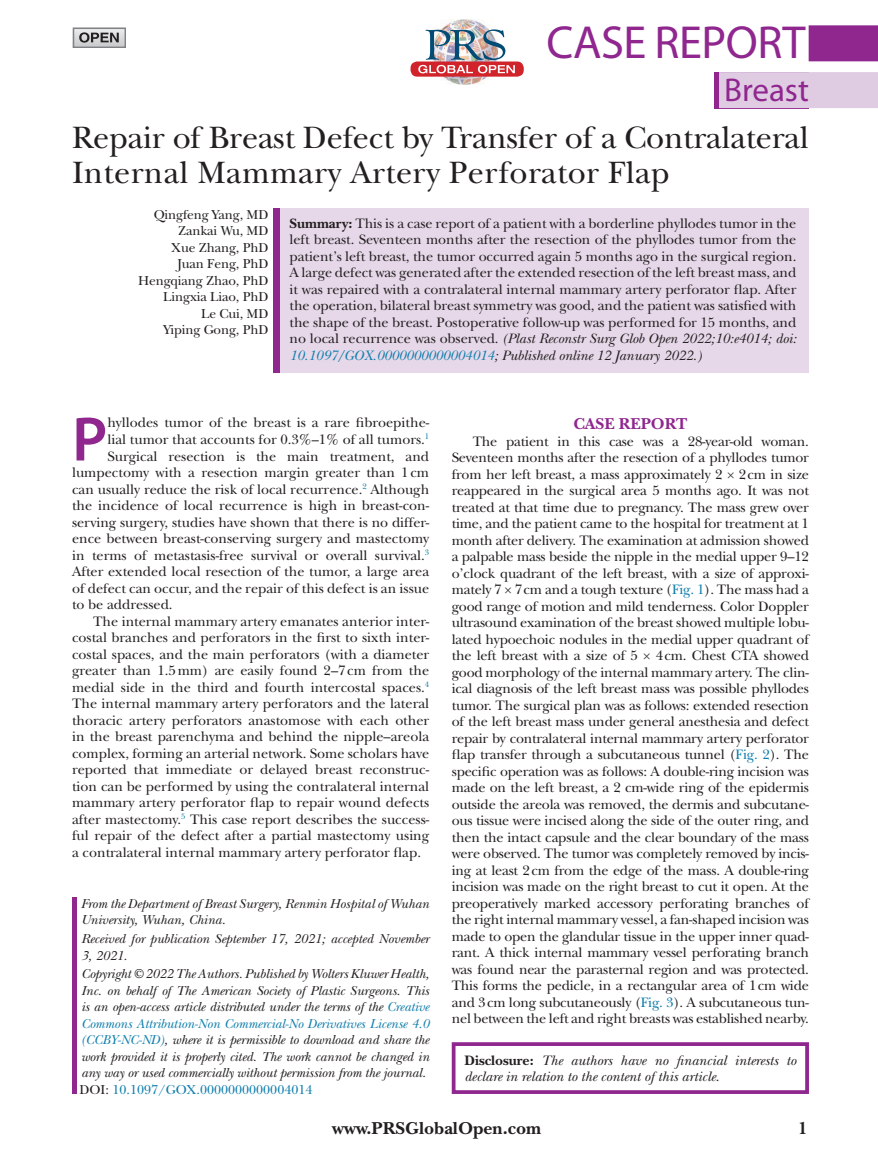
<style>
.page{position:relative;width:878px;height:1175px;background:#fff}
.page>*{position:absolute;margin:0;border:0;box-sizing:border-box;transform-origin:0 0}
.t1{font:600 63.15px "Myriad Pro";color:#8f278f}
.t2{font:46.5px "Myriad Pro";letter-spacing:-.01em;color:#8f278f}
.t3{font:33px "Myriad Pro";color:#8f278f}
.t4{font:32.25px/34.5px "New Baskerville Std";letter-spacing:-.005em;color:#231f20}
.t5{font:700 18px "New Baskerville Std";color:#231f20}
.t6{font:700 16.5px "New Baskerville Std";color:#8f278f}
.t7{font:14.25px/16.5px "New Baskerville Std";color:#231f20;text-align:justify}
.t8{font:italic 14.25px/16.5px "New Baskerville Std";color:#231f20}
.t9{font:italic 13.5px/16.5px "New Baskerville Std";letter-spacing:-.005em;color:#231f20}
.t10{font:13.5px/16.5px "New Baskerville Std";letter-spacing:-.01em;color:#231f20;text-align:right}
.s1{font-weight:700}
.s2{font-style:italic}
.s3{font-style:italic;color:#0f7eac}
.s4{color:#0f7eac}
.s5{font-style:normal}
.s6{font-style:normal;color:#0f7eac}
.s7{font-weight:700;font-style:normal}
</style>
<div class="page">
<div style="left:73px;top:28px;width:52px;height:20px;border:2px solid #808285"></div>
<svg style="left:79px;top:32px;width:40px;height:11px"></svg>
<div style="left:714px;top:72px;width:94px;height:36px;background:#8f278f"></div>
<div style="left:719px;top:72px;width:159px;height:36px;background:#dfcce3"></div>
<hr style="left:72px;top:897px;width:4px;height:33px;background:#8f278f">
<hr style="left:72px;top:930px;width:4px;height:35px;background:#8f278f">
<hr style="left:72px;top:965px;width:4px;height:113px;background:#8f278f">
<hr style="left:72px;top:1074px;width:4px;height:20px;background:#8f278f">
<div style="left:452px;top:1042px;width:356px;height:52px;border:4px solid #8f278f"></div>
<div style="left:274px;top:126px;width:534px;height:247px;background:#e6d8e9"></div>
<div style="left:274px;top:205px;width:6px;height:168px;background:#8f278f"></div>
<div style="left:72px;top:126px;width:736px;height:82px;background:#fff"></div>
<div style="left:808px;top:25px;width:70px;height:36px;background:#8f278f"></div>
<img style="left:441px;top:20px;width:48px;height:64px">
<div style="left:410px;top:61px;width:113px;height:16px;background:#d1232a;border-radius:7px"></div>
<img style="left:418px;top:29px;width:97px;height:44px">
<h2 class="t2" style="left:546px;top:14px;width:260px">CASE REPORT</h2>
<h3 class="t3" style="left:724px;top:69px;width:86px">BREAST</h3>
<h3 class="t4" style="left:72px;top:121px;width:738px">Repair of Breast Defect by Transfer of a Contralateral<br>Internal Mammary Artery Perforator Flap</h3>
<p class="t10" style="left:138px;top:206px;width:132px">Qingfeng Yang, MD<br>Zankai Wu, MD<br>Xue Zhang, PhD<br>Juan Feng, PhD<br>Hengqiang Zhao, PhD<br>Lingxia Liao, PhD<br>Le Cui, MD<br>Yiping Gong, PhD</p>
<p class="t7" style="left:289px;top:215px;width:508px"><span class="s1">Summary:</span> This is a case report of a patient with a borderline phyllodes tumor in the left breast. Seventeen months after the resection of the phyllodes tumor from the patient’s left breast, the tumor occurred again 5 months ago in the surgical region.<br>A large defect was generated after the extended resection of the left breast mass, and it was repaired with a contralateral internal mammary artery perforator flap. After the operation, bilateral breast symmetry was good, and the patient was satisfied with the shape of the breast. Postoperative follow-up was performed for 15 months, and no local recurrence was observed. <span class="s2">(Plast Reconstr Surg Glob Open 2022;10:e4014; doi:<br></span><span class="s3">10.1097/GOX.0000000000004014</span><span class="s2">; Published online 12 January 2022.)</span></p>
<h1 class="t1" style="left:72px;top:399px;width:37px">P</h1>
<p class="t7" style="left:107px;top:415px;width:323px">hyllodes tumor of the breast is a rare fibroepithe-</p>
<p class="t7" style="left:107px;top:431px;width:323px">lial tumor that accounts for 0.3%–1% of all tumors.<sup>1</sup></p>
<p class="t7" style="left:107px;top:448px;width:323px">Surgical resection is the main treatment, and</p>
<p class="t7" style="left:72px;top:464px;width:359px">lumpectomy with a resection margin greater than 1cm</p>
<p class="t7" style="left:72px;top:481px;width:359px">can usually reduce the risk of local recurrence.<sup>2</sup> Although</p>
<p class="t7" style="left:72px;top:497px;width:359px">the incidence of local recurrence is high in breast-con-</p>
<p class="t7" style="left:72px;top:514px;width:359px">serving surgery, studies have shown that there is no differ-</p>
<p class="t7" style="left:72px;top:530px;width:359px">ence between breast-conserving surgery and mastectomy</p>
<p class="t7" style="left:72px;top:547px;width:359px">in terms of metastasis-free survival or overall survival.<sup>3</sup></p>
<p class="t7" style="left:72px;top:563px;width:359px">After extended local resection of the tumor, a large area</p>
<p class="t7" style="left:72px;top:580px;width:358px">of defect can occur, and the repair of this defect is an issue</p>
<p class="t7" style="left:72px;top:596px;width:102px">to be addressed.</p>
<p class="t7" style="left:93px;top:613px;width:338px">The internal mammary artery emanates anterior inter-</p>
<p class="t7" style="left:72px;top:629px;width:359px">costal branches and perforators in the first to sixth inter-</p>
<p class="t7" style="left:72px;top:646px;width:359px">costal spaces, and the main perforators (with a diameter</p>
<p class="t7" style="left:72px;top:662px;width:359px">greater than 1.5mm) are easily found 2–7cm from the</p>
<p class="t7" style="left:72px;top:679px;width:359px">medial side in the third and fourth intercostal spaces.<sup>4</sup></p>
<p class="t7" style="left:72px;top:695px;width:358px">The internal mammary artery perforators and the lateral</p>
<p class="t7" style="left:72px;top:712px;width:359px">thoracic artery perforators anastomose with each other</p>
<p class="t7" style="left:72px;top:728px;width:359px">in the breast parenchyma and behind the nipple–areola</p>
<p class="t7" style="left:72px;top:745px;width:359px">complex, forming an arterial network. Some scholars have</p>
<p class="t7" style="left:72px;top:761px;width:359px">reported that immediate or delayed breast reconstruc-</p>
<p class="t7" style="left:72px;top:778px;width:359px">tion can be performed by using the contralateral internal</p>
<p class="t7" style="left:72px;top:794px;width:359px">mammary artery perforator flap to repair wound defects</p>
<p class="t7" style="left:72px;top:811px;width:359px">after mastectomy.<sup>5</sup> This case report describes the success-</p>
<p class="t7" style="left:72px;top:827px;width:359px">ful repair of the defect after a partial mastectomy using</p>
<p class="t7" style="left:72px;top:844px;width:350px">a contralateral internal mammary artery perforator flap.</p>
<p class="t9" style="left:81px;top:895px;width:349px">From the Department of Breast Surgery, Renmin Hospital of Wuhan<br>University, Wuhan, China.</p>
<p class="t9" style="left:81px;top:930px;width:349px">Received for publication September 17, 2021; accepted November<br>3, 2021.</p>
<p class="t9" style="left:80px;top:965px;width:351px">Copyright © 2022 The Authors. Published by Wolters Kluwer Health, Inc. on behalf of The American Society of Plastic Surgeons. This is an open-access article distributed under the terms of the <span class="s4">Creative Commons Attribution-Non Commercial-No Derivatives License 4.0 (CCBY-NC-ND)</span>, where it is permissible to download and share the work provided it is properly cited. The work cannot be changed in any way or used commercially without permission from the journal.<br><span class="s5">DOI:</span> <span class="s6">10.1097/GOX.0000000000004014</span></p>
<p class="t6" style="left:573px;top:414px;width:115px">CASE REPORT</p>
<p class="t7" style="left:451px;top:433px;width:359px;text-indent:21px">The patient in this case was a 28-year-old woman.<br>Seventeen months after the resection of a phyllodes tumor from her left breast, a mass approximately 2 × 2cm in size reappeared in the surgical area 5 months ago. It was not treated at that time due to pregnancy. The mass grew over time, and the patient came to the hospital for treatment at 1 month after delivery. The examination at admission showed a palpable mass beside the nipple in the medial upper 9–12 o’clock quadrant of the left breast, with a size of approxi&shy;mately 7 × 7cm and a tough texture (<span class="s4">Fig. 1</span>). The mass had a good range of motion and mild tenderness. Color Doppler ultrasound examination of the breast showed multiple lobu&shy;lated hypoechoic nodules in the medial upper quadrant of the left breast with a size of 5 × 4cm. Chest CTA showed good morphology of the internal mammary artery. The clin&shy;ical diagnosis of the left breast mass was possible phyllodes tumor. The surgical plan was as follows: extended resection of the left breast mass under general anesthesia and defect repair by contralateral internal mammary artery perforator flap transfer through a subcutaneous tunnel (<span class="s4">Fig. 2</span>). The specific operation was as follows: A double-ring incision was made on the left breast, a 2 cm-wide ring of the epidermis outside the areola was removed, the dermis and subcutane&shy;ous tissue were incised along the side of the outer ring, and then the intact capsule and the clear boundary of the mass were observed. The tumor was completely removed by incis&shy;ing at least 2cm from the edge of the mass. A double-ring incision was made on the right breast to cut it open. At the preoperatively marked accessory perforating branches of the right internal mammary vessel, a fan-shaped incision was made to open the glandular tissue in the upper inner quad&shy;rant. A thick internal mammary vessel perforating branch was found near the parasternal region and was protected.<br>This forms the pedicle, in a rectangular area of 1cm wide and 3cm long subcutaneously (<span class="s4">Fig. 3</span>). A subcutaneous tun&shy;nel between the left and right breasts was established nearby.</p>
<p class="t8" style="left:464px;top:1051px;width:333px"><span class="s7">Disclosure:</span> The authors have no financial interests to declare in relation to the content of this article.</p>
<p class="t5" style="left:332px;top:1118px;width:210px">www.PRSGlobalOpen.com</p>
<p class="t5" style="left:798px;top:1118px;width:11px">1</p>
</div>
